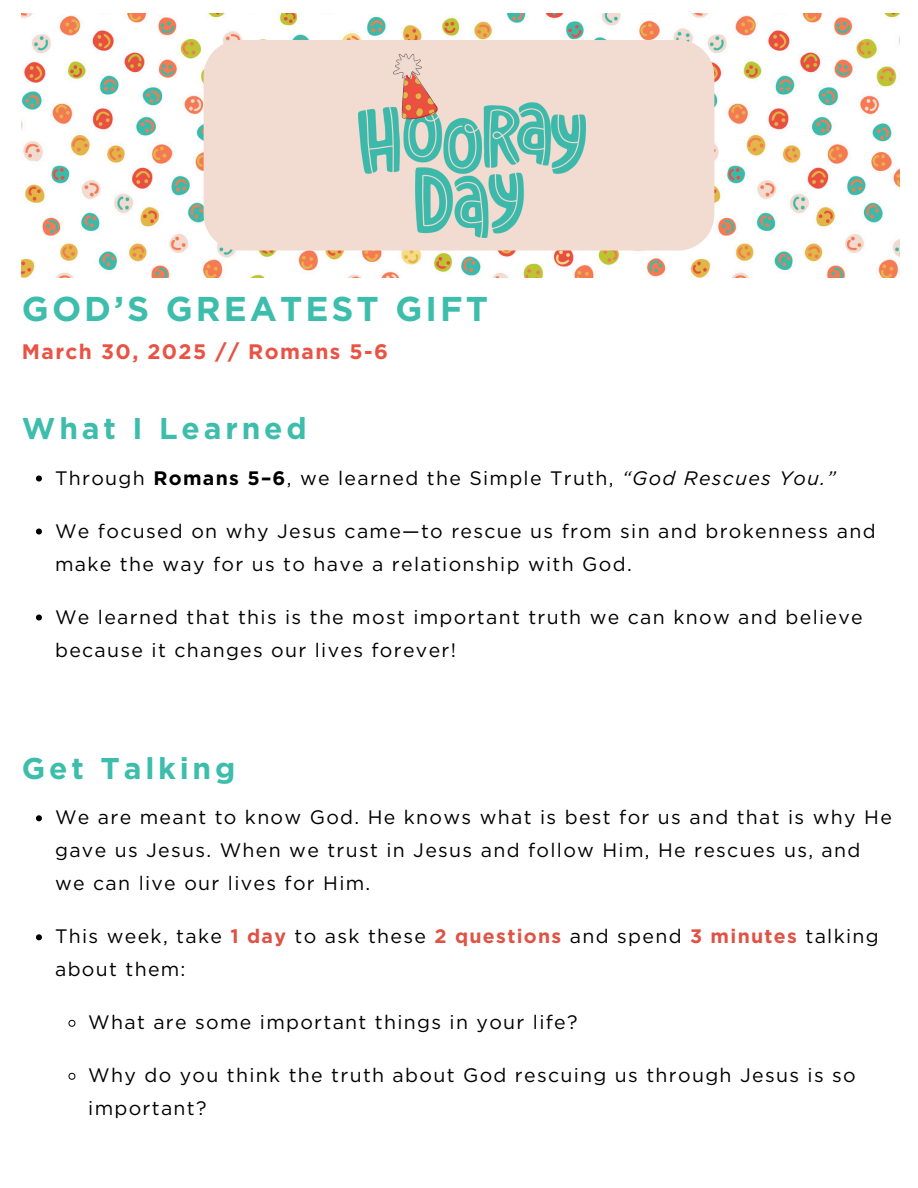
<style>
.page{position:relative;width:918px;height:1188px;background:#fff}
.page>*{position:absolute;margin:0;border:0;box-sizing:border-box;transform-origin:0 0}
.t1{font:700 34.5px "Gotham";letter-spacing:.09em;color:#3dbdab}
.t2{font:700 30px "Gotham";letter-spacing:.125em;color:#3dbdab}
.t3{font:700 21px "Gotham";letter-spacing:.065em;color:#ea5244}
.t4{font:19.5px/33px "Gotham";letter-spacing:.065em;color:#000}
.s1{font-weight:700}
.s2{font-style:italic}
.s3{font-weight:700;color:#e05044}
.s4{font-weight:700;color:#df5345}
</style>
<div class="page">
<img style="left:22px;top:14px;width:877px;height:263px">
<svg style="left:36px;top:815px;width:6px;height:6px"></svg>
<svg style="left:36px;top:934px;width:6px;height:6px"></svg>
<svg style="left:68px;top:1019px;width:8px;height:8px"></svg>
<svg style="left:68px;top:1072px;width:8px;height:8px"></svg>
<svg style="left:36px;top:476px;width:6px;height:6px"></svg>
<svg style="left:36px;top:529px;width:6px;height:6px"></svg>
<svg style="left:36px;top:615px;width:6px;height:6px"></svg>
<div style="left:204px;top:40px;width:510px;height:210px;background:#f2dbd0"></div>
<img style="left:358px;top:54px;width:228px;height:183px">
<p class="t1" style="left:22px;top:288px;width:468px">GOD’S GREATEST GIFT</p>
<p class="t3" style="left:22px;top:342px;width:368px">March 30, 2025 // Romans 5-6</p>
<p class="t2" style="left:22px;top:410px;width:286px">What I Learned</p>
<p class="t4" style="left:55px;top:461px;width:782px">Through <span class="s1">Romans 5–6</span>, we learned the Simple Truth, <span class="s2">“God Rescues You.”</span></p>
<h2 class="t4" style="left:55px;top:514px;width:822px">We focused on why Jesus came—to rescue us from sin and brokenness and make the way for us to have a relationship with God.</h2>
<p class="t4" style="left:55px;top:600px;width:809px">We learned that this is the most important truth we can know and believe because it changes our lives forever!</p>
<h1 class="t2" style="left:22px;top:750px;width:215px">Get Talking</h1>
<p class="t4" style="left:55px;top:801px;width:838px">We are meant to know God. He knows what is best for us and that is why He gave us Jesus. When we trust in Jesus and follow Him, He rescues us, and we can live our lives for Him.</p>
<h2 class="t4" style="left:55px;top:920px;width:825px">This week, take <span class="s3">1 day</span> to ask these <span class="s4">2 questions</span> and spend <span class="s4">3 minutes</span> talking about them:</h2>
<p class="t4" style="left:88px;top:1006px;width:491px">What are some important things in your life?</p>
<p class="t4" style="left:88px;top:1059px;width:769px">Why do you think the truth about God rescuing us through Jesus is so important?</p>
</div>
